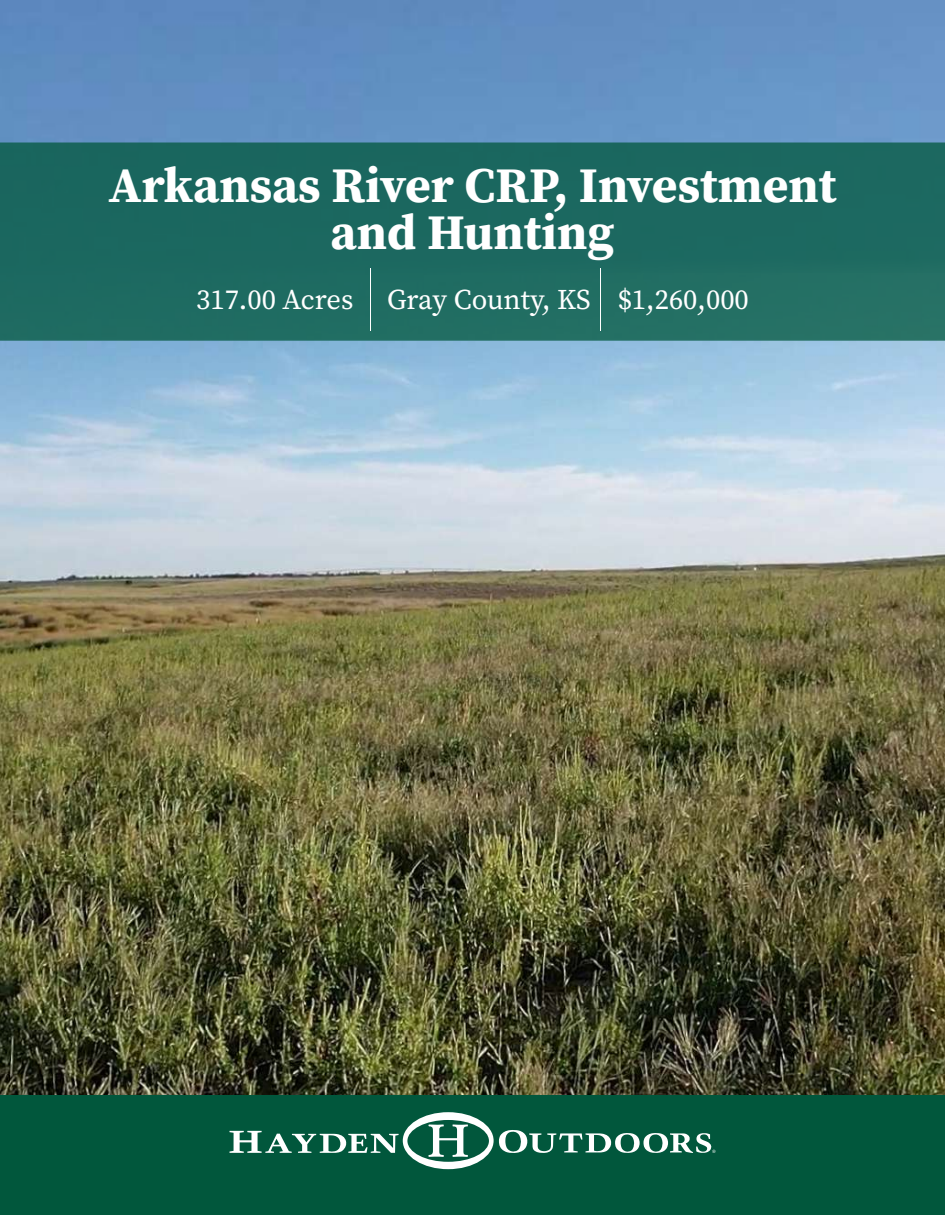
<style>
.page{position:relative;width:945px;height:1215px;background:#fff}
.page>*{position:absolute;margin:0;border:0;box-sizing:border-box;transform-origin:0 0}
.t1{font:100 67.5px "Lato";color:#fff}
.t2{font:700 49.5px/46.5px "Source Serif Pro";color:#fff;text-align:center}
.t3{font:28.5px "Source Serif Pro";color:#fff}
</style>
<div class="page">
<img style="left:0;top:341px;width:945px;height:755px">
<img style="left:0;top:0;width:945px;height:143px">
<div style="left:0;top:143px;width:945px;height:198px;background:#1c6860;border:2px solid #01573c"></div>
<div style="left:0;top:1096px;width:945px;height:119px;background:#01573c"></div>
<svg style="left:230px;top:1112px;width:486px;height:57px"></svg>
<p class="t2" style="left:108px;top:162px;width:730px">Arkansas River CRP, Investment and Hunting</p>
<p class="t3" style="left:196px;top:281px;width:159px">317.00 Acres</p>
<h1 class="t1" style="left:360px;top:259px;width:22px">|</h1>
<h1 class="t1" style="left:591px;top:259px;width:22px">|</h1>
<p class="t3" style="left:618px;top:281px;width:133px">$1,260,000</p>
<p class="t3" style="left:387px;top:281px;width:205px">Gray County, KS</p>
</div>
